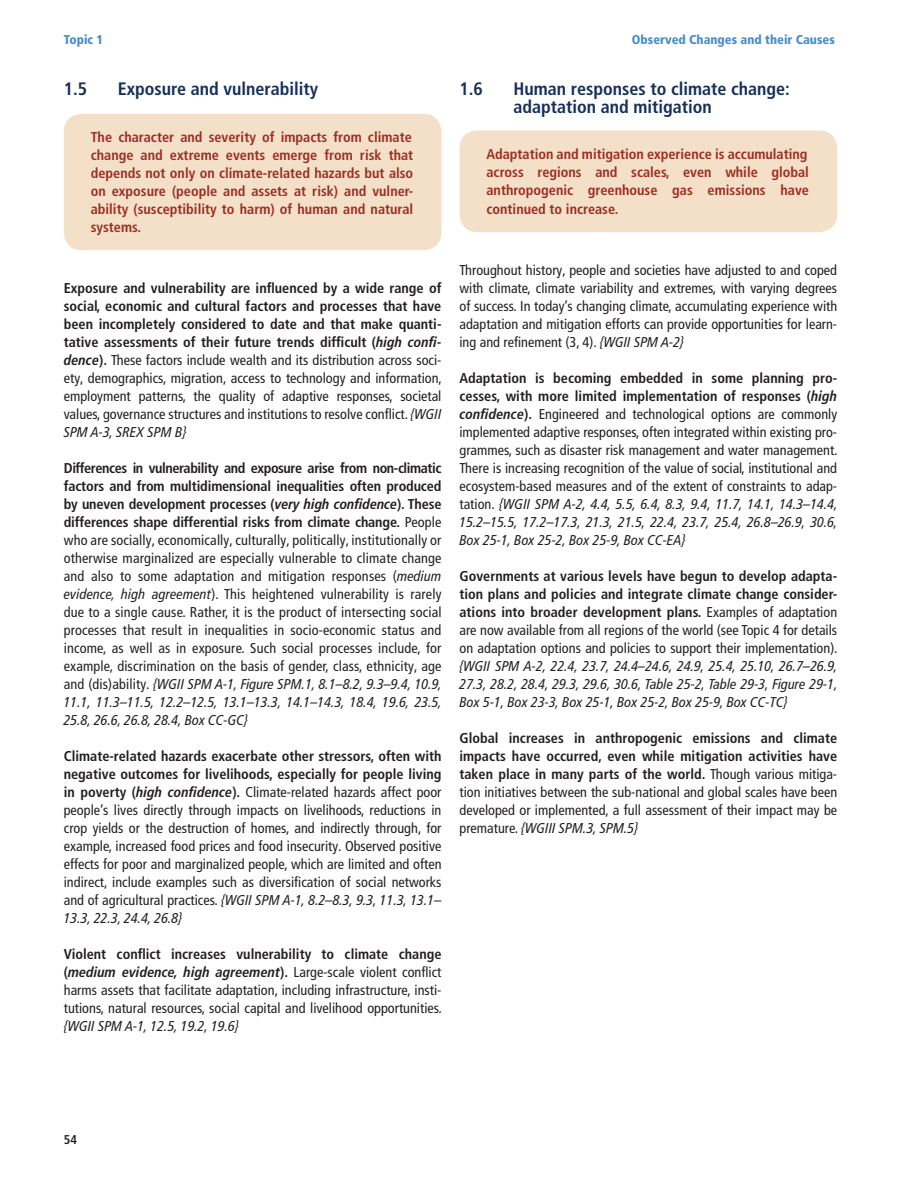
<style>
.page{position:relative;width:918px;height:1188px;background:#fff}
.page>*{position:absolute;margin:0;border:0;box-sizing:border-box;transform-origin:0 0}
.Subhead_1_1{font:700 condensed 18px/18px "Frutiger LT Pro";color:#172f5b}
.Body{font:condensed 14.25px/18px "Frutiger LT Pro";color:#231f20;text-align:justify}
.Body-2{font:italic condensed 14.25px/18px "Frutiger LT Pro";color:#231f20;text-align:justify}
.t1{font:700 condensed 14.25px/18px "Frutiger LT Pro";color:#9c2e21;text-align:justify}
.t2{font:900 condensed 12.75px "Frutiger LT Pro";color:#488ecb}
.t3{font:700 condensed 12.75px "Frutiger LT Pro";color:#231f20}
.s1{font-weight:700}
.s2{font-weight:700;font-style:italic}
.s3{font-style:italic}
.s4{font-weight:700;font-style:normal}
.s5{font-style:normal}
</style>
<div class="page">
<div style="left:64px;top:114px;width:377px;height:136px;background:#f4e0c9;border-radius:18px"></div>
<div style="left:459px;top:130px;width:378px;height:102px;background:#f4e0c9;border-radius:18px"></div>
<p class="t2" style="left:64px;top:32px;width:41px">Topic 1</p>
<p class="t2" style="left:632px;top:32px;width:204px">Observed Changes and their Causes</p>
<p class="Subhead_1_1" style="left:64px;top:80px;width:25px">1.5</p>
<p class="Subhead_1_1" style="left:118px;top:80px;width:202px">Exposure and vulnerability</p>
<p class="t1" style="left:91px;top:128px;width:324px">The character and severity of impacts from climate change and extreme events emerge from risk that depends not only on climate-related hazards but also on exposure (people and assets at risk) and vulner&shy;ability (susceptibility to harm) of human and natural systems.</p>
<p class="Subhead_1_1" style="left:459px;top:80px;width:25px">1.6</p>
<p class="Subhead_1_1" style="left:513px;top:80px;width:278px">Human responses to climate change: adaptation and mitigation</p>
<p class="t1" style="left:486px;top:145px;width:324px">Adaptation and mitigation experience is accumulating across regions and scales, even while global anthropogenic greenhouse gas emissions have</p>
<p class="t1" style="left:486px;top:200px;width:133px">continued to increase.</p>
<p class="Body" style="left:64px;top:279px;width:380px"><span class="s1">Exposure and vulnerability are influenced by a wide range of social, economic and cultural factors and processes that have been incompletely considered to date and that make quanti&shy;tative assessments of their future trends difficult (</span><span class="s2">high confi&shy;dence</span><span class="s1">).</span> These factors include wealth and its distribution across soci&shy;ety, demographics, migration, access to technology and information, employment patterns, the quality of adaptive responses, societal values, governance structures and institutions to resolve conflict. <span class="s3">{WGII SPM A-3, SREX SPM B}</span></p>
<p class="Body" style="left:64px;top:459px;width:380px"><span class="s1">Differences in vulnerability and exposure arise from non-climatic factors and from multidimensional inequalities often produced by uneven development processes (</span><span class="s2">very high confidence</span><span class="s1">). These differences shape differential risks from climate change.</span> People who are socially, economically, culturally, politically, institutionally or otherwise marginalized are especially vulnerable to climate change and also to some adaptation and mitigation responses (<span class="s3">medium evidence, high agreement</span>). This heightened vulnerability is rarely due to a single cause. Rather, it is the product of intersecting social processes that result in inequalities in socio-economic status and income, as well as in exposure. Such social processes include, for example, discrimination on the basis of gender, class, ethnicity, age and (dis)ability. <span class="s3">{WGII SPM A-1, Figure SPM.1, 8.1–8.2, 9.3–9.4, 10.9, 11.1, 11.3–11.5, 12.2–12.5, 13.1–13.3, 14.1–14.3, 18.4, 19.6, 23.5, 25.8, 26.6, 26.8, 28.4, Box CC-GC}</span></p>
<p class="Body" style="left:64px;top:747px;width:379px"><span class="s1">Climate-related hazards exacerbate other stressors, often with negative outcomes for livelihoods, especially for people living in poverty (</span><span class="s2">high confidence</span><span class="s1">).</span> Climate-related hazards affect poor people’s lives directly through impacts on livelihoods, reductions in crop yields or the destruction of homes, and indirectly through, for example, increased food prices and food insecurity. Observed positive effects for poor and marginalized people, which are limited and often indirect, include examples such as diversification of social networks and of agricultural practices. <span class="s3">{WGII SPM A-1, 8.2–8.3, 9.3, 11.3, 13.1– 13.3, 22.3, 24.4, 26.8}</span></p>
<p class="Body" style="left:64px;top:945px;width:380px"><span class="s1">Violent conflict increases vulnerability to climate change (</span><span class="s2">medium evidence, high agreement</span><span class="s1">).</span> Large-scale violent conflict harms assets that facilitate adaptation, including infrastructure, insti&shy;tutions, natural resources, social capital and livelihood opportunities. <span class="s3">{WGII SPM A-1, 12.5, 19.2, 19.6}</span></p>
<p class="Body" style="left:460px;top:261px;width:379px">Throughout history, people and societies have adjusted to and coped with climate, climate variability and extremes, with varying degrees of success. In today’s changing climate, accumulating experience with adaptation and mitigation efforts can provide opportunities for learn&shy;ing and refinement (3, 4). <span class="s3">{WGII SPM A-2}</span></p>
<p class="Body" style="left:460px;top:369px;width:380px"><span class="s1">Adaptation is becoming embedded in some planning pro&shy;cesses, with more limited implementation of responses (</span><span class="s2">high confidence</span><span class="s1">).</span> Engineered and technological options are commonly implemented adaptive responses, often integrated within existing pro&shy;grammes, such as disaster risk management and water management.<br>There is increasing recognition of the value of social, institutional and ecosystem-based measures and of the extent of constraints to adap&shy;tation. <span class="s3">{WGII SPM A-2, 4.4, 5.5, 6.4, 8.3, 9.4, 11.7, 14.1, 14.3–14.4, 15.2–15.5, 17.2–17.3, 21.3, 21.5, 22.4, 23.7, 25.4, 26.8–26.9, 30.6, Box 25-1, Box 25-2, Box 25-9, Box CC-EA}</span></p>
<p class="Body-2" style="left:460px;top:567px;width:380px"><span class="s4">Governments at various levels have begun to develop adapta&shy;tion plans and policies and integrate climate change consider&shy;ations into broader development plans.</span> <span class="s5">Examples of adaptation are now available from all regions of the world (see Topic 4 for details on adaptation options and policies to support their implementation). </span>{WGII SPM A-2, 22.4, 23.7, 24.4–24.6, 24.9, 25.4, 25.10, 26.7–26.9, 27.3, 28.2, 28.4, 29.3, 29.6, 30.6, Table 25-2, Table 29-3, Figure 29-1, Box 5-1, Box 23-3, Box 25-1, Box 25-2, Box 25-9, Box CC-TC}</p>
<p class="Body" style="left:460px;top:729px;width:379px"><span class="s1">Global increases in anthropogenic emissions and climate impacts have occurred, even while mitigation activities have taken place in many parts of the world.</span> Though various mitiga&shy;tion initiatives between the sub-national and global scales have been developed or implemented, a full assessment of their impact may be premature. <span class="s3">{WGIII SPM.3, SPM.5}</span></p>
<p class="t3" style="left:64px;top:1132px;width:15px">54</p>
</div>
